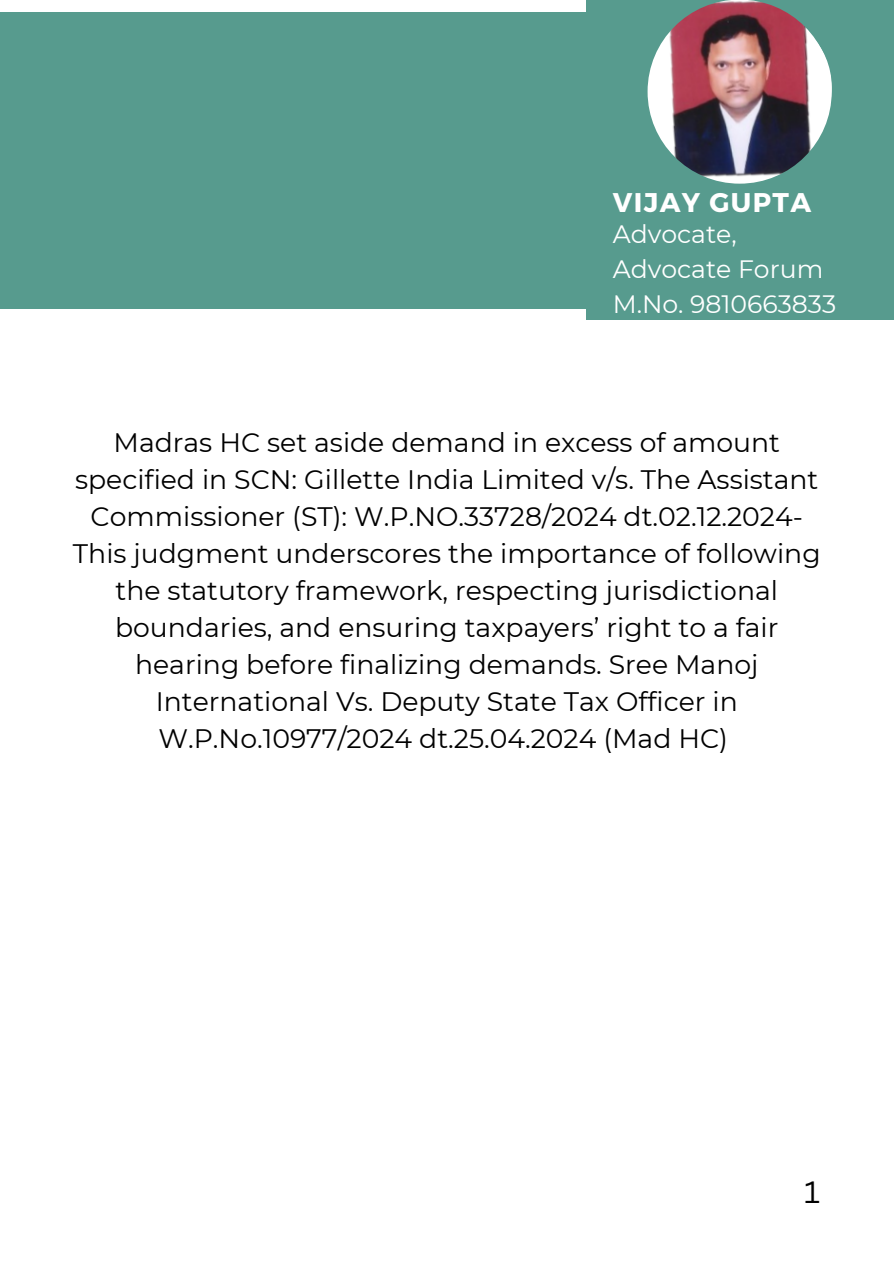
<style>
.page{position:relative;width:894px;height:1264px;background:#fff}
.page>*{position:absolute;margin:0;border:0;box-sizing:border-box;transform-origin:0 0}
.t1{font:30px "Canva Sans";color:#000}
.t2{font:700 27px "Montserrat";letter-spacing:.055em;color:#fff}
.t3{font:26.7px/37px "Montserrat";color:#000;text-align:center}
.t4{font:25.05px/35px "Montserrat";color:#fff}
</style>
<div class="page">
<div style="left:0;top:12px;width:585px;height:296px;background:#579b8e"></div>
<div style="left:585px;top:0;width:308px;height:319px;background:#579b8e"></div>
<img style="left:647px;top:0;width:184px;height:184px;border-radius:50%">
<h2 class="t2" style="left:612px;top:185px;width:200px">VIJAY GUPTA</h2>
<h3 class="t4" style="left:612px;top:217px;width:225px">Advocate,<br>Advocate Forum<br>M.No. 9810663833</h3>
<h3 class="t3" style="left:73px;top:423px;width:749px">Madras HC set aside demand in excess of amount specified in SCN: Gillette India Limited v/s. The Assistant Commissioner (ST): W.P.NO.33728/2024 dt.02.12.2024- This judgment underscores the importance of following the statutory framework, respecting jurisdictional boundaries, and ensuring taxpayers’ right to a fair hearing before finalizing demands. Sree Manoj International Vs. Deputy State Tax Officer in W.P.No.10977/2024 dt.25.04.2024 (Mad HC)</h3>
<p class="t1" style="left:804px;top:1170px;width:17px">1</p>
</div>
